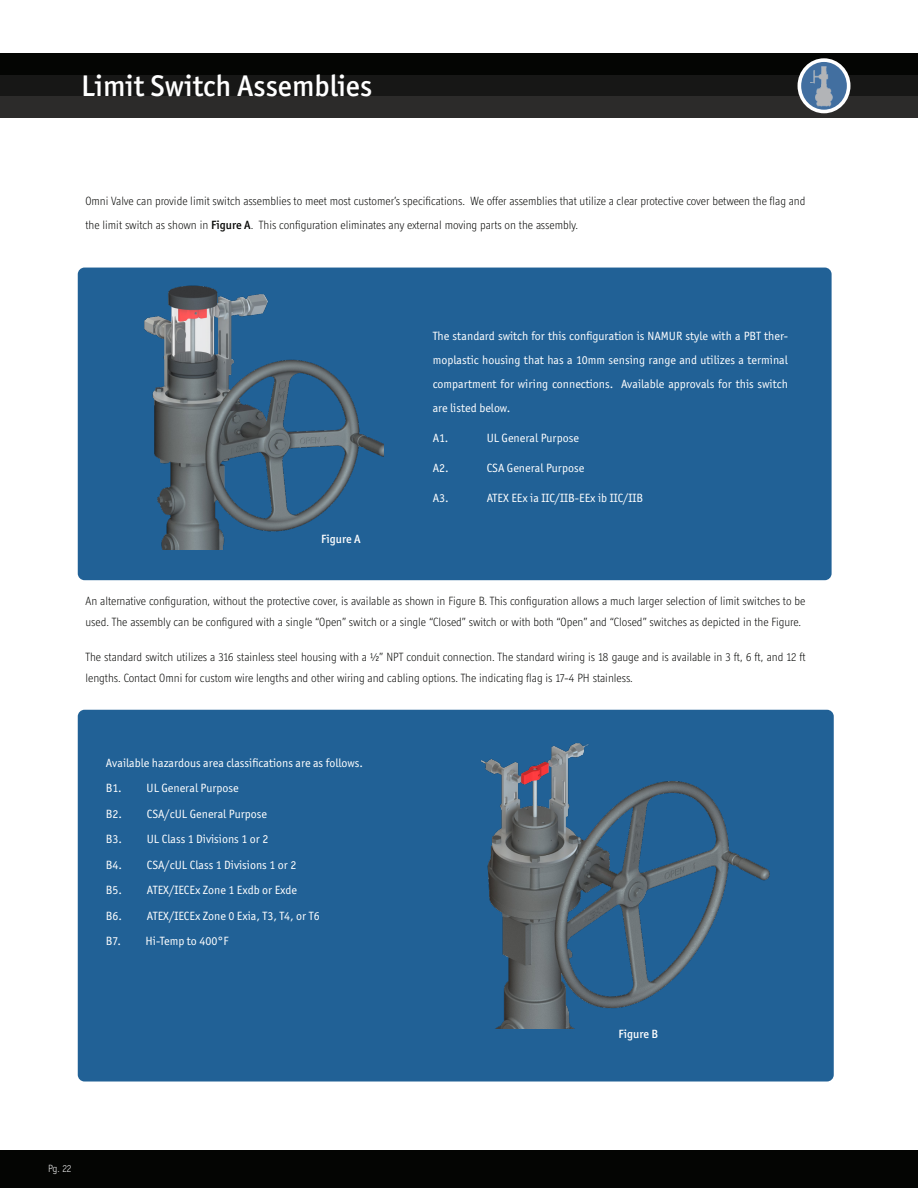
<style>
.page{position:relative;width:918px;height:1188px;background:#fff}
.page>*{position:absolute;margin:0;border:0;box-sizing:border-box;transform-origin:0 0}
.t1{font:500 30px "Officina Sans ITC Std";color:#fff}
.t2{font:300 12px/21px "Officina Display ITC Std";color:#040503}
.t3{font:12px/24px "Officina Sans ITC Std";color:#fff;text-align:justify}
.t4{font:500 12px "Officina Sans ITC Std";color:#fff}
.t5{font:300 10.5px "Officina Display ITC Std";color:#fff}
.s1{font-family:"Officina Sans ITC Std";font-weight:500}
</style>
<div class="page">
<div style="left:0;top:1150px;width:918px;height:38px;background:#040503"></div>
<div style="left:0;top:53px;width:918px;height:22px;background:#040503"></div>
<div style="left:0;top:75px;width:918px;height:21px;background:#171716"></div>
<div style="left:0;top:96px;width:918px;height:22px;background:#2c2b2a"></div>
<div style="left:78px;top:268px;width:754px;height:312px;background:#216196;border-radius:7px"></div>
<div style="left:78px;top:710px;width:756px;height:372px;background:#216196;border-radius:7px"></div>
<img style="left:481px;top:743px;width:289px;height:285px">
<img style="left:144px;top:285px;width:240px;height:265px">
<svg style="left:799px;top:60px;width:50px;height:52px"></svg>
<div style="left:798px;top:58px;width:53px;height:55px;border:4px solid #fff;border-radius:50%"></div>
<img style="left:810px;top:67px;width:23px;height:39px">
<p class="t1" style="left:81px;top:68px;width:293px">Limit Switch Assemblies</p>
<p class="t2" style="left:85px;top:188px;width:721px;line-height:24px">Omni Valve can provide limit switch assemblies to meet most customer’s specifications. We offer assemblies that utilize a clear protective cover between the flag and the limit switch as shown in <span class="s1">Figure A</span>. This configuration eliminates any external moving parts on the assembly.</p>
<p class="t4" style="left:321px;top:532px;width:41px">Figure A</p>
<p class="t3" style="left:433px;top:324px;width:357px">The standard switch for this configuration is NAMUR style with a PBT ther&shy;moplastic housing that has a 10mm sensing range and utilizes a terminal compartment for wiring connections. Available approvals for this switch are listed below.</p>
<p class="t3" style="left:433px;top:426px;width:17px">A1.</p>
<p class="t3" style="left:487px;top:426px;width:94px">UL General Purpose</p>
<p class="t3" style="left:433px;top:456px;width:17px">A2.</p>
<p class="t3" style="left:487px;top:456px;width:99px">CSA General Purpose</p>
<p class="t3" style="left:433px;top:486px;width:17px">A3.</p>
<p class="t3" style="left:487px;top:486px;width:158px">ATEX EEx ia IIC/IIB-EEx ib IIC/IIB</p>
<p class="t2" style="left:85px;top:591px;width:721px">An alternative configuration, without the protective cover, is available as shown in Figure B. This configuration allows a much larger selection of limit switches to be used. The assembly can be configured with a single “Open” switch or a single “Closed” switch or with both “Open” and “Closed” switches as depicted in the Figure.</p>
<p class="t2" style="left:85px;top:646px;width:722px">The standard switch utilizes a 316 stainless steel housing with a ½” NPT conduit connection. The standard wiring is 18 gauge and is available in 3 ft, 6 ft, and 12 ft lengths. Contact Omni for custom wire lengths and other wiring and cabling options. The indicating flag is 17-4 PH stainless.</p>
<p class="t3" style="left:106px;top:750px;width:259px">Available hazardous area classifications are as follows.</p>
<p class="t3" style="left:106px;top:776px;width:134px">B1. UL General Purpose</p>
<p class="t3" style="left:106px;top:801px;width:163px">B2. CSA/cUL General Purpose</p>
<p class="t3" style="left:106px;top:827px;width:164px">B3. UL Class 1 Divisions 1 or 2</p>
<p class="t3" style="left:106px;top:852px;width:192px">B4. CSA/cUL Class 1 Divisions 1 or 2</p>
<p class="t3" style="left:106px;top:878px;width:193px">B5. ATEX/IECEx Zone 1 Exdb or Exde</p>
<p class="t3" style="left:106px;top:903px;width:215px">B6. ATEX/IECEx Zone 0 Exia, T3, T4, or T6</p>
<p class="t3" style="left:106px;top:929px;width:124px">B7. Hi-Temp to 400°F</p>
<p class="t4" style="left:618px;top:1027px;width:41px">Figure B</p>
<p class="t5" style="left:48px;top:1163px;width:25px">Pg. 22</p>
</div>
